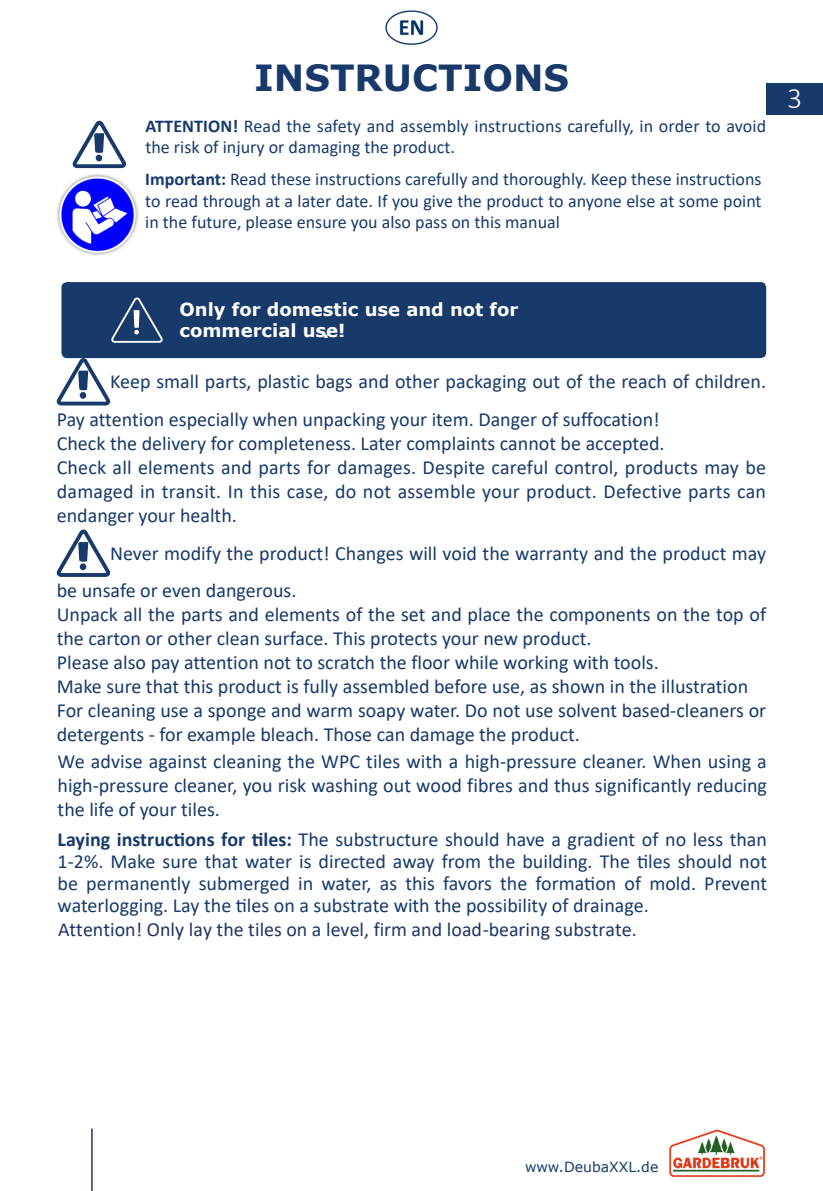
<style>
.page{position:relative;width:823px;height:1191px;background:#fff}
.page>*{position:absolute;margin:0;border:0;box-sizing:border-box;transform-origin:0 0}
.t1{font:700 36px "Verdana";color:#173a6a}
.t2{font:300 30px "Calibri";color:#fff}
.t3{font:20px/24px "Calibri";color:#173968}
.t4{font:20px/22px "Calibri";color:#173a6a;text-align:justify}
.t5{font:20px "Calibri";color:#1f3565}
.t6{font:18px/21.6px "Calibri";color:#173a6a}
.t7{font:700 18px "Verdana";color:#fff}
.t8{font:14px "Verdana";color:#173a6a}
.s1{font-weight:700}
</style>
<div class="page">
<hr style="left:91px;top:1128px;width:2px;height:63px;background:#173a6a">
<div style="left:765px;top:84px;width:57px;height:31px;background:#173a6a"></div>
<img style="left:669px;top:1129px;width:96px;height:48px">
<svg style="left:56px;top:356px;width:57px;height:50px"></svg>
<svg style="left:80px;top:392px;width:6px;height:7px"></svg>
<svg style="left:56px;top:529px;width:55px;height:48px"></svg>
<svg style="left:80px;top:563px;width:6px;height:7px"></svg>
<div style="left:61px;top:282px;width:704px;height:76px;background:#173a6a;border-radius:6px"></div>
<svg style="left:111px;top:297px;width:52px;height:46px"></svg>
<svg style="left:72px;top:120px;width:54px;height:49px"></svg>
<img style="left:57px;top:174px;width:81px;height:81px">
<img style="left:385px;top:10px;width:53px;height:35px">
<p class="t1" style="left:254px;top:52px;width:316px">INSTRUCTIONS</p>
<p class="t6" style="left:145px;top:114px;width:622px"><span class="s1">ATTENTION!</span> Read the safety and assembly instructions carefully, in order to avoid the risk of injury or damaging the product.</p>
<p class="t6" style="left:145px;top:168px;width:617px;text-align:justify"><span class="s1">Important:</span> Read these instructions carefully and thoroughly. Keep these instructions to read through at a later date. If you give the product to anyone else at some point in the future, please ensure you also pass on this manual</p>
<h2 class="t2" style="left:786px;top:80px;width:17px">3</h2>
<p class="t7" style="left:179px;top:296px;width:340px">Only for domestic use and not for</p>
<p class="t7" style="left:179px;top:318px;width:167px">commercial use!</p>
<p class="t7" style="left:322px;top:318px;width:8px">.</p>
<p class="t3" style="left:57px;top:362px;width:710px;line-height:37.6px;text-indent:53px">Keep small parts, plastic bags and other packaging out of the reach of children.<br>Pay attention especially when unpacking your item. Danger of suffocation!</p>
<p class="t3" style="left:57px;top:431px;width:609px">Check the delivery for completeness. Later complaints cannot be accepted.</p>
<p class="t3" style="left:57px;top:455px;width:710px;text-align:justify">Check all elements and parts for damages. Despite careful control, products may be damaged in transit. In this case, do not assemble your product. Defective parts can endanger your health.</p>
<p class="t3" style="left:57px;top:533px;width:710px;line-height:37.6px;text-indent:53px">Never modify the product! Changes will void the warranty and the product may be unsafe or even dangerous.</p>
<p class="t3" style="left:57px;top:602px;width:710px">Unpack all the parts and elements of the set and place the components on the top of the carton or other clean surface. This protects your new product.</p>
<p class="t3" style="left:57px;top:650px;width:603px">Please also pay attention not to scratch the floor while working with tools.</p>
<p class="t3" style="left:57px;top:674px;width:692px">Make sure that this product is fully assembled before use, as shown in the illustration</p>
<p class="t3" style="left:57px;top:698px;width:710px">For cleaning use a sponge and warm soapy water. Do not use solvent based-cleaners or detergents - for example bleach. Those can damage the product.</p>
<p class="t4" style="left:58px;top:749px;width:710px;line-height:24px">We advise against cleaning the WPC tiles with a high-pressure cleaner. When using a high-pressure cleaner, you risk washing out wood fibres and thus significantly reducing the life of your tiles.</p>
<p class="t4" style="left:58px;top:828px;width:710px"><span class="s1">Laying instructions for tiles:</span> The substructure should have a gradient of no less than 1-2%. Make sure that water is directed away from the building. The tiles should not be permanently submerged in water, as this favors the formation of mold. Prevent waterlogging. Lay the tiles on a substrate with the possibility of drainage.</p>
<p class="t5" style="left:58px;top:921px;width:580px">Attention! Only lay the tiles on a level, firm and load-bearing substrate.</p>
<p class="t8" style="left:524px;top:1157px;width:135px">www.DeubaXXL.de</p>
</div>
